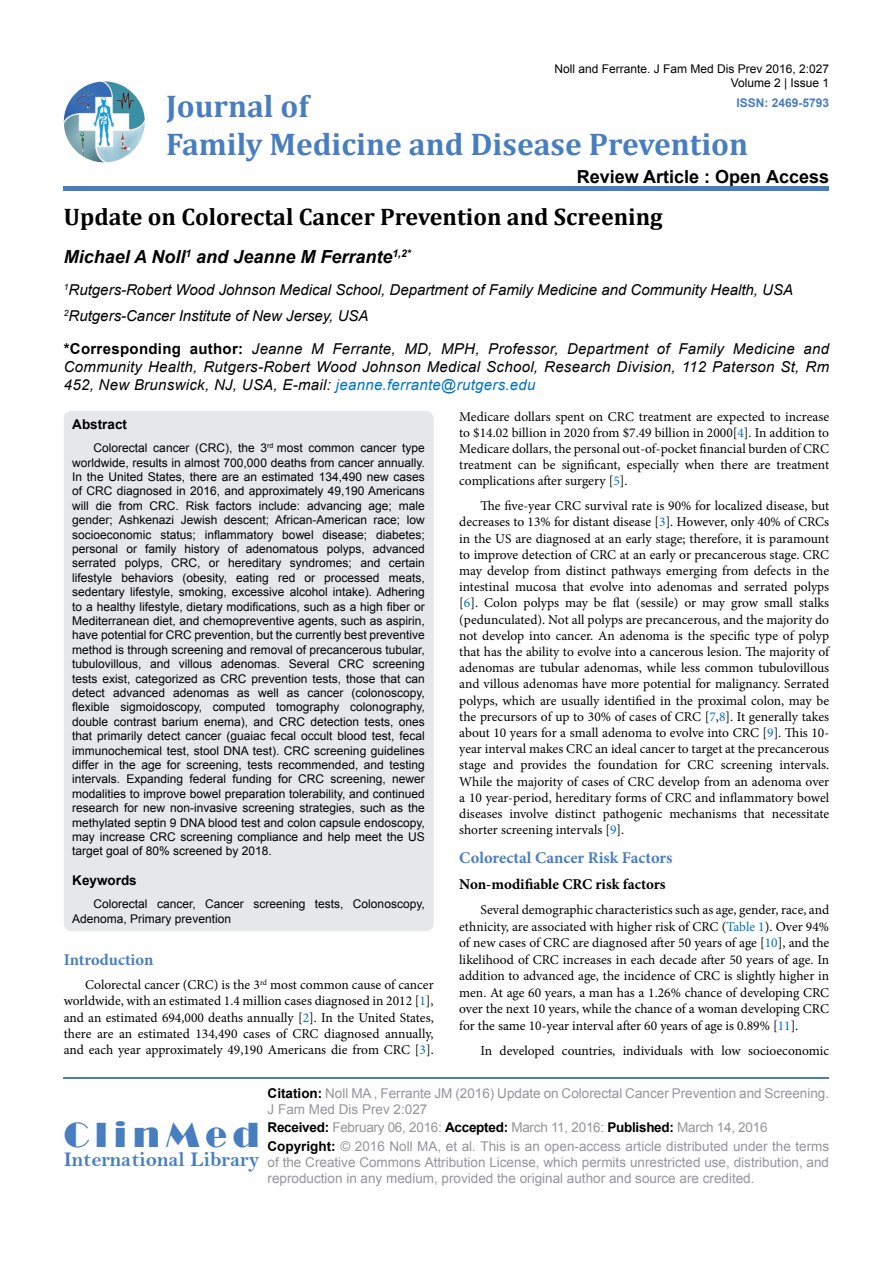
<style>
.page{position:relative;width:893px;height:1263px;background:#fff}
.page>*{position:absolute;margin:0;border:0;box-sizing:border-box;transform-origin:0 0}
.t1{font:36px "Broadway";letter-spacing:.16em;color:#487ec0}
.t2{font:700 31.5px/37.8px "Cambria";color:#487ec0}
.t3{font:700 24px "Cambria";color:#000}
.t4{font:21px "Bell MT Bold";color:#487ec0}
.t5{font:italic 700 18px "Arial";color:#000}
.t6{font:700 18px "Arial";color:#000}
.t7{font:700 16.5px "Minion Pro";color:#487ec0}
.t8{font:italic 15px/18px "Arial";color:#000}
.t9{font:700 15px "Minion Pro";color:#000}
.t10{font:13.5px/16.2px "Minion Pro";color:#000;text-align:justify}
.t11{font:13.5px/16.2px "Arial";color:#939598}
.t12{font:700 13.5px "Arial";color:#000}
.t13{font:12px/14.4px "Arial";color:#000;text-align:justify}
.t14{font:700 12px "Arial";color:#487ec0}
.s1{font-weight:700;font-style:normal}
.s2{color:#0072bc}
.s3{font-weight:700;color:#000}
</style>
<div class="page">
<img style="left:64px;top:81px;width:81px;height:81px;border-radius:41px">
<div style="left:64px;top:186px;width:765px;height:5px;background:#487ec0"></div>
<hr style="left:64px;top:1077px;width:765px;height:2px;background:#487ec0">
<div style="left:64px;top:411px;width:370px;height:520px;background:#e6e7e8;border-radius:9px"></div>
<p class="t13" style="left:554px;top:61px;width:276px">Noll and Ferrante. J Fam Med Dis Prev 2016, 2:027</p>
<p class="t14" style="left:736px;top:95px;width:94px">ISSN: 2469-5793</p>
<p class="t13" style="left:731px;top:76px;width:100px">Volume 2 | Issue 1</p>
<h2 class="t2" style="left:166px;top:86px;width:584px">Journal of<br>Family Medicine and Disease Prevention</h2>
<h3 class="t6" style="left:577px;top:164px;width:254px">Review Article : Open Access</h3>
<h3 class="t3" style="left:64px;top:200px;width:600px">Update on Colorectal Cancer Prevention and Screening</h3>
<h3 class="t5" style="left:64px;top:244px;width:349px">Michael A Noll<sup>1</sup> and Jeanne M Ferrante<sup>1,2*</sup></h3>
<p class="t8" style="left:64px;top:277px;width:731px;line-height:26.5px"><sup>1</sup>Rutgers-Robert Wood Johnson Medical School, Department of Family Medicine and Community Health, USA<br><sup>2</sup>Rutgers-Cancer Institute of New Jersey, USA</p>
<p class="t8" style="left:64px;top:340px;width:767px;text-align:justify"><span class="s1">*Corresponding author:</span> Jeanne M Ferrante, MD, MPH, Professor, Department of Family Medicine and Community Health, Rutgers-Robert Wood Johnson Medical School, Research Division, 112 Paterson St, Rm 452, New Brunswick, NJ, USA, E-mail: <span class="s2">jeanne.ferrante@rutgers.edu</span></p>
<p class="t10" style="left:459px;top:408px;width:371px">Medicare dollars spent on CRC treatment are expected to increase to $14.02 billion in 2020 from $7.49 billion in 2000[<span class="s2">4</span>]. In addition to Medicare dollars, the personal out-of-pocket financial burden of CRC treatment can be significant, especially when there are treatment complications after surgery [<span class="s2">5</span>].</p>
<p class="t10" style="left:459px;top:498px;width:371px;text-indent:21px">The five-year CRC survival rate is 90% for localized disease, but decreases to 13% for distant disease [<span class="s2">3</span>]. However, only 40% of CRCs in the US are diagnosed at an early stage; therefore, it is paramount to improve detection of CRC at an early or precancerous stage. CRC may develop from distinct pathways emerging from defects in the intestinal mucosa that evolve into adenomas and serrated polyps [<span class="s2">6</span>]. Colon polyps may be flat (sessile) or may grow small stalks (pedunculated). Not all polyps are precancerous, and the majority do not develop into cancer. An adenoma is the specific type of polyp that has the ability to evolve into a cancerous lesion. The majority of adenomas are tubular adenomas, while less common tubulovillous and villous adenomas have more potential for malignancy. Serrated polyps, which are usually identified in the proximal colon, may be the precursors of up to 30% of cases of CRC [<span class="s2">7</span>,<span class="s2">8</span>]. It generally takes about 10 years for a small adenoma to evolve into CRC [<span class="s2">9</span>]. This 10- year interval makes CRC an ideal cancer to target at the precancerous stage and provides the foundation for CRC screening intervals.<br>While the majority of cases of CRC develop from an adenoma over a 10 year-period, hereditary forms of CRC and inflammatory bowel diseases involve distinct pathogenic mechanisms that necessitate shorter screening intervals [<span class="s2">9</span>].</p>
<p class="t7" style="left:459px;top:846px;width:215px">Colorectal Cancer Risk Factors</p>
<p class="t9" style="left:459px;top:874px;width:208px">Non-modifiable CRC risk factors</p>
<p class="t10" style="left:459px;top:901px;width:372px;text-indent:21px">Several demographic characteristics such as age, gender, race, and ethnicity, are associated with higher risk of CRC (<span class="s2">Table 1</span>). Over 94% of new cases of CRC are diagnosed after 50 years of age [<span class="s2">10</span>], and the likelihood of CRC increases in each decade after 50 years of age. In addition to advanced age, the incidence of CRC is slightly higher in men. At age 60 years, a man has a 1.26% chance of developing CRC over the next 10 years, while the chance of a woman developing CRC for the same 10-year interval after 60 years of age is 0.89% [<span class="s2">11</span>].</p>
<p class="t10" style="left:480px;top:1042px;width:350px">In developed countries, individuals with low socioeconomic</p>
<p class="t12" style="left:72px;top:415px;width:56px">Abstract</p>
<p class="t13" style="left:72px;top:441px;width:354px;text-indent:21px">Colorectal cancer (CRC), the 3<sup>rd</sup> most common cancer type worldwide, results in almost 700,000 deaths from cancer annually.<br>In the United States, there are an estimated 134,490 new cases of CRC diagnosed in 2016, and approximately 49,190 Americans will die from CRC. Risk factors include: advancing age; male gender; Ashkenazi Jewish descent; African-American race; low socioeconomic status; inflammatory bowel disease; diabetes; personal or family history of adenomatous polyps, advanced serrated polyps, CRC, or hereditary syndromes; and certain lifestyle behaviors (obesity, eating red or processed meats, sedentary lifestyle, smoking, excessive alcohol intake). Adhering to a healthy lifestyle, dietary modifications, such as a high fiber or Mediterranean diet, and chemopreventive agents, such as aspirin, have potential for CRC prevention, but the currently best preventive method is through screening and removal of precancerous tubular, tubulovillous, and villous adenomas. Several CRC screening tests exist, categorized as CRC prevention tests, those that can detect advanced adenomas as well as cancer (colonoscopy, flexible sigmoidoscopy, computed tomography colonography, double contrast barium enema), and CRC detection tests, ones that primarily detect cancer (guaiac fecal occult blood test, fecal immunochemical test, stool DNA test). CRC screening guidelines differ in the age for screening, tests recommended, and testing intervals. Expanding federal funding for CRC screening, newer modalities to improve bowel preparation tolerability, and continued research for new non-invasive screening strategies, such as the methylated septin 9 DNA blood test and colon capsule endoscopy, may increase CRC screening compliance and help meet the US target goal of 80% screened by 2018.</p>
<p class="t12" style="left:72px;top:872px;width:66px">Keywords</p>
<p class="t13" style="left:72px;top:897px;width:354px;text-indent:21px">Colorectal cancer, Cancer screening tests, Colonoscopy,<br>Adenoma, Primary prevention</p>
<p class="t7" style="left:64px;top:948px;width:91px">Introduction</p>
<p class="t10" style="left:64px;top:977px;width:371px;text-indent:21px">Colorectal cancer (CRC) is the 3<sup>rd</sup> most common cause of cancer worldwide, with an estimated 1.4 million cases diagnosed in 2012 [<span class="s2">1</span>], and an estimated 694,000 deaths annually [<span class="s2">2</span>]. In the United States, there are an estimated 134,490 cases of CRC diagnosed annually, and each year approximately 49,190 Americans die from CRC [<span class="s2">3</span>].</p>
<h1 class="t1" style="left:64px;top:1113px;width:197px">ClinMed</h1>
<h3 class="t4" style="left:64px;top:1147px;width:197px">International Library</h3>
<p class="t11" style="left:268px;top:1085px;width:563px"><span class="s3">Citation:</span> Noll MA , Ferrante JM (2016) Update on Colorectal Cancer Prevention and Screening.<br>J Fam Med Dis Prev 2:027</p>
<p class="t11" style="left:268px;top:1118px;width:563px;line-height:18.3px"><span class="s3">Received:</span> February 06, 2016: <span class="s3">Accepted:</span> March 11, 2016: <span class="s3">Published:</span> March 14, 2016<br><span class="s3">Copyright:</span> © 2016 Noll MA, et al. This is an open-access article distributed under the terms</p>
<p class="t11" style="left:268px;top:1154px;width:563px">of the Creative Commons Attribution License, which permits unrestricted use, distribution, and reproduction in any medium, provided the original author and source are credited.</p>
</div>
